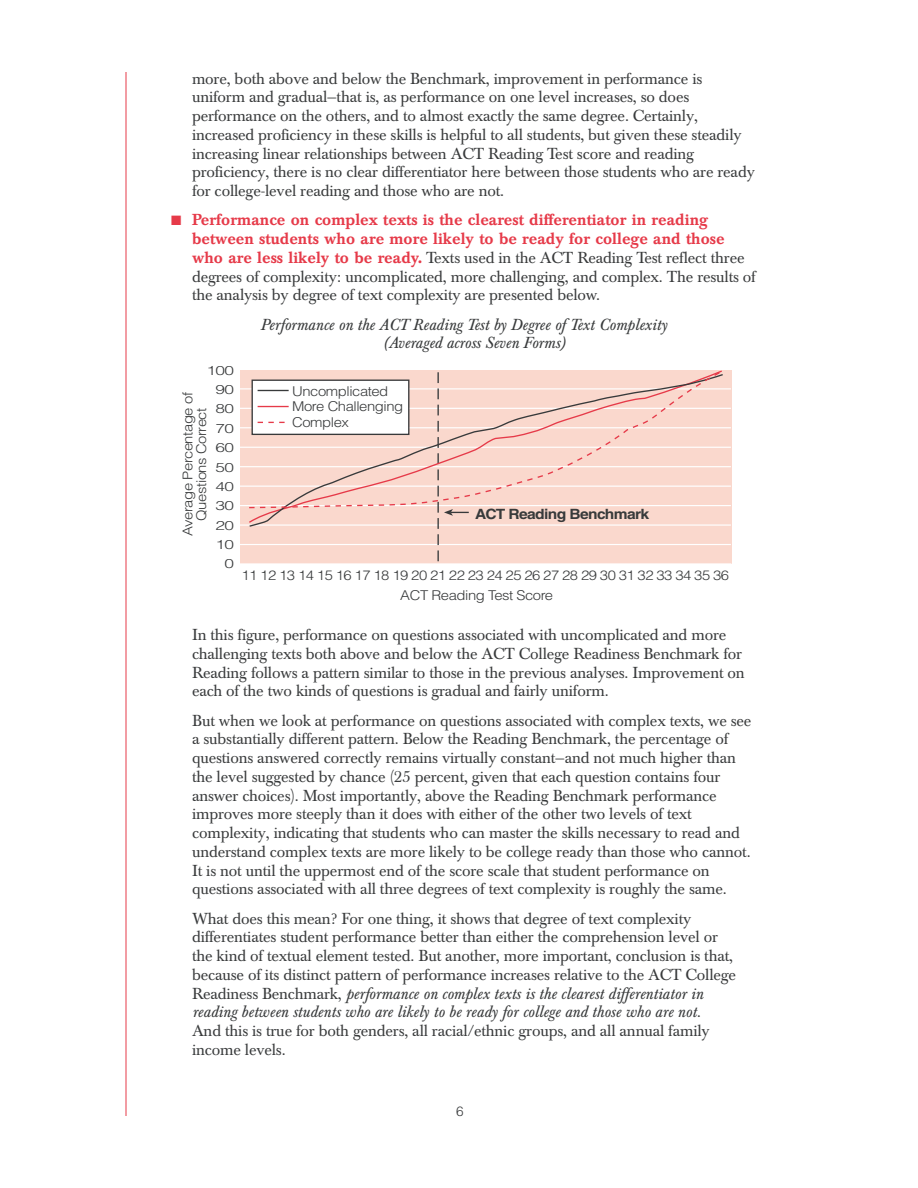
<style>
.page{position:relative;width:918px;height:1188px;background:#fff}
.page>*{position:absolute;margin:0;border:0;box-sizing:border-box;transform-origin:0 0}
.t1{font:15.75px/18.8px "Baskerville BE";letter-spacing:-.01em;color:#383a3b}
.t2{font:italic 15.75px/18.8px "Baskerville BE";color:#383a3b}
.t3{font:700 14.1px "Helvetica";letter-spacing:-.04em;color:#383a3b;scale:1.1 1}
.t4{font:300 13.5px/15.6px "Helvetica";letter-spacing:-.03em;color:#383a3b;scale:1.1 1}
.t5{font:300 13.5px "Helvetica";letter-spacing:-.03em;color:#383a3b}
.t6{font:300 12.75px "Helvetica";letter-spacing:-.03em;color:#383a3b;scale:1.35 1}
.s1{color:#e63a49}
.s2{font-weight:500;color:#e63a49}
.s3{font-style:italic}
</style>
<div class="page">
<hr style="left:126px;top:72px;width:1px;height:1044px;background:#e63a49">
<div style="left:240px;top:370px;width:491px;height:194px;background:#fad8cd"></div>
<hr style="left:239px;top:388px;width:492px;height:1px;background:#fff">
<hr style="left:239px;top:408px;width:492px;height:1px;background:#fff">
<hr style="left:239px;top:447px;width:492px;height:1px;background:#fff">
<hr style="left:239px;top:466px;width:492px;height:1px;background:#fff">
<hr style="left:239px;top:486px;width:492px;height:1px;background:#fff">
<hr style="left:239px;top:505px;width:492px;height:1px;background:#fff">
<hr style="left:239px;top:525px;width:492px;height:1px;background:#fff">
<hr style="left:239px;top:544px;width:492px;height:1px;background:#fff">
<hr style="left:239px;top:427px;width:492px;height:1px;background:#fff">
<svg style="left:437px;top:528px;width:2px;height:33px"></svg>
<svg style="left:248px;top:509px;width:476px;height:19px"></svg>
<svg style="left:248px;top:370px;width:476px;height:139px"></svg>
<div style="left:252px;top:380px;width:157px;height:55px;background:#fff;border:1px solid #383a3b"></div>
<hr style="left:258px;top:390px;width:31px;height:1px;background:#383a3b">
<hr style="left:258px;top:406px;width:31px;height:1px;background:#e63a49">
<svg style="left:258px;top:422px;width:27px;height:1px"></svg>
<p class="t1" style="left:192px;top:71px;width:564px">more, both above and below the Benchmark, improvement in performance is uniform and gradual—that is, as performance on one level increases, so does performance on the others, and to almost exactly the same degree. Certainly, increased proficiency in these skills is helpful to all students, but given these steadily increasing linear relationships between ACT Reading Test score and reading proficiency, there is no clear differentiator here between those students who are ready for college-level reading and those who are not.</p>
<p class="t1" style="left:192px;top:212px;width:565px;text-indent:-21px"><span class="s1">■</span> <span class="s2">Performance on complex texts is the clearest differentiator in reading between students who are more likely to be ready for college and those who are less likely to be ready.</span> Texts used in the ACT Reading Test reflect three degrees of complexity: uncomplicated, more challenging, and complex. The results of the analysis by degree of text complexity are presented below.</p>
<p class="t2" style="left:382px;top:317px;width:286px;text-indent:-122px">Performance on the ACT Reading Test by Degree of Text Complexity (Averaged across Seven Forms)</p>
<p class="t6" style="left:206px;top:365px;width:22px">100</p>
<p class="t6" style="left:215px;top:404px;width:15px">80</p>
<p class="t6" style="left:215px;top:443px;width:15px">60</p>
<p class="t6" style="left:215px;top:482px;width:15px">40</p>
<p class="t6" style="left:215px;top:520px;width:15px">20</p>
<p class="t6" style="left:225px;top:559px;width:9px">0</p>
<p class="t6" style="left:215px;top:385px;width:15px">90</p>
<p class="t4" style="left:182px;top:536px;width:132px;line-height:13.5px;text-align:center;rotate:-90deg">Average Percentage of<br>Questions Correct</p>
<p class="t6" style="left:215px;top:424px;width:15px">70</p>
<p class="t6" style="left:215px;top:462px;width:15px">50</p>
<p class="t6" style="left:215px;top:501px;width:15px">30</p>
<p class="t6" style="left:215px;top:540px;width:15px">10</p>
<p class="t4" style="left:292px;top:384px;width:102px">Uncomplicated<br>More Challenging<br>Complex</p>
<p class="t3" style="left:475px;top:509px;width:160px">ACT Reading Benchmark</p>
<p class="t4" style="left:400px;top:567px;width:300px;line-height:19.5px;text-indent:-159px">11 12 13 14 15 16 17 18 19 20 21 22 23 24 25 26 27 28 29 30 31 32 33 34 35 36<br>ACT Reading Test Score</p>
<p class="t1" style="left:192px;top:627px;width:554px">In this figure, performance on questions associated with uncomplicated and more challenging texts both above and below the ACT College Readiness Benchmark for Reading follows a pattern similar to those in the previous analyses. Improvement on each of the two kinds of questions is gradual and fairly uniform.</p>
<p class="t1" style="left:192px;top:713px;width:561px">But when we look at performance on questions associated with complex texts, we see a substantially different pattern. Below the Reading Benchmark, the percentage of questions answered correctly remains virtually constant—and not much higher than the level suggested by chance (25 percent, given that each question contains four answer choices). Most importantly, above the Reading Benchmark performance improves more steeply than it does with either of the other two levels of text complexity, indicating that students who can master the skills necessary to read and understand complex texts are more likely to be college ready than those who cannot.<br>It is not until the uppermost end of the score scale that student performance on questions associated with all three degrees of text complexity is roughly the same.</p>
<p class="t1" style="left:192px;top:911px;width:546px">What does this mean? For one thing, it shows that degree of text complexity differentiates student performance better than either the comprehension level or the kind of textual element tested. But another, more important, conclusion is that, because of its distinct pattern of performance increases relative to the ACT College Readiness Benchmark, <span class="s3">performance on complex texts is the clearest differentiator in reading between students who are likely to be ready for college and those who are not.</span></p>
<p class="t1" style="left:192px;top:1023px;width:519px">And this is true for both genders, all racial/ethnic groups, and all annual family income levels.</p>
<p class="t5" style="left:456px;top:1106px;width:9px">6</p>
</div>
